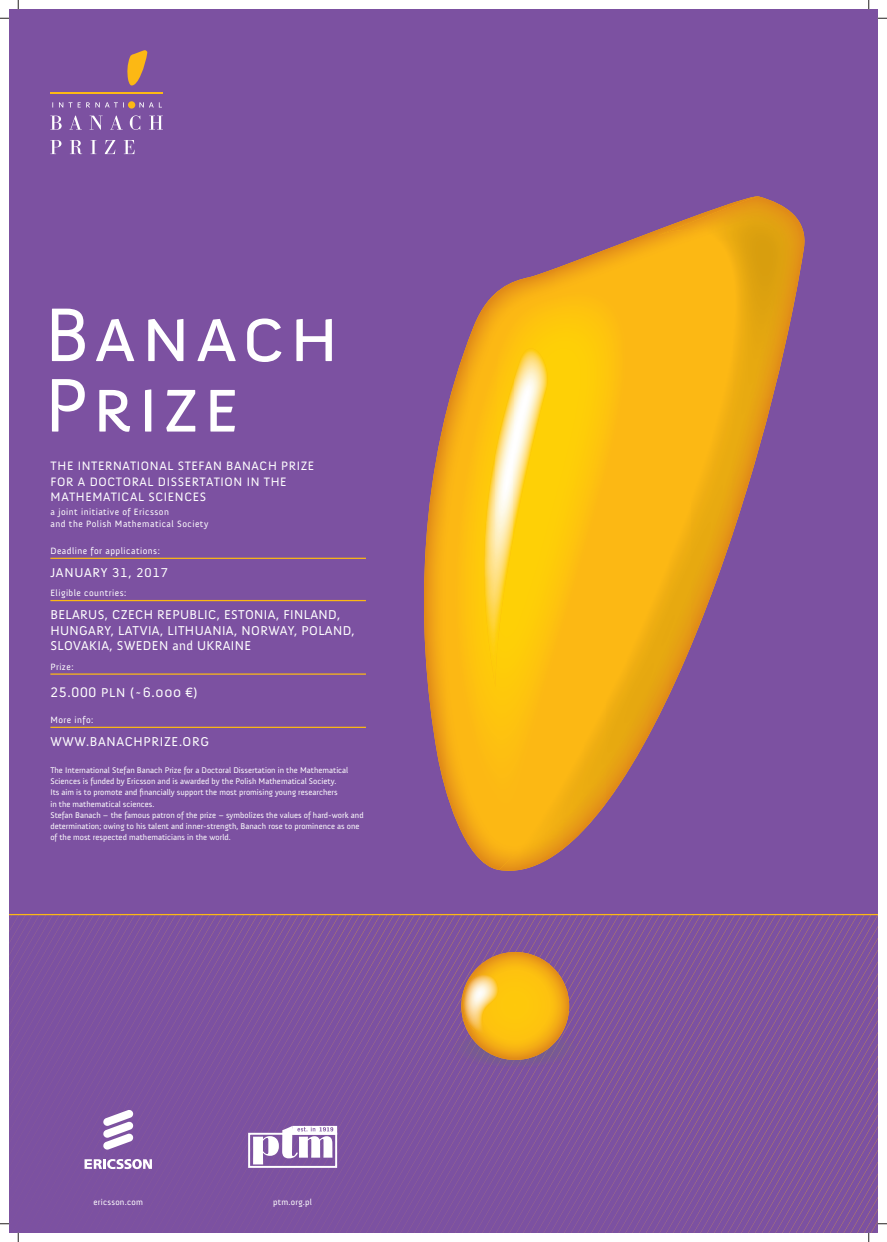
<style>
.page{position:relative;width:887px;height:1242px;background:#fff}
.page>*{position:absolute;margin:0;border:0;box-sizing:border-box;transform-origin:0 0}
.t1{font:77.69px/70.4px "Anivers SC";letter-spacing:.06em;color:#fff}
.t2{font:14.19px "Anivers";color:#fff}
.t3{font:13.12px/15.6px "Anivers";letter-spacing:.03em;color:#fff}
.t4{font:13.12px "Anivers";letter-spacing:.05em;color:#fff}
.t5{font:12.5px/15.6px "Anivers";letter-spacing:.05em;color:#fff}
.t6{font:9.38px/11.2px "Anivers";letter-spacing:.05em;color:#fff}
.t7{font:9.31px "Anivers";letter-spacing:.05em;color:#fff}
.t8{font:8.75px "Anivers";letter-spacing:.025em;color:#fff}
.t9{font:8.44px/11.2px "Anivers";color:#fff}
.s1{font-size:13.12px}
.s2{font-size:13.75px}
</style>
<div class="page">
<div style="left:9px;top:9px;width:868px;height:1223px;background:#7c51a1"></div>
<svg style="left:333px;top:915px;width:544px;height:317px"></svg>
<hr style="left:9px;top:913px;width:868px;height:2px;background:#fcb814">
<img style="left:450px;top:1033px;width:131px;height:35px">
<img style="left:451px;top:1033px;width:128px;height:35px">
<img style="left:461px;top:951px;width:108px;height:108px">
<div style="left:686px;top:217px;width:43px;height:249px;background:#fcb814"></div>
<div style="left:620px;top:219px;width:66px;height:359px;background:#fcb814"></div>
<img style="left:555px;top:244px;width:65px;height:46px">
<img style="left:729px;top:286px;width:3px;height:45px">
<img style="left:489px;top:268px;width:66px;height:40px">
<img style="left:468px;top:300px;width:21px;height:100px">
<img style="left:489px;top:308px;width:8px;height:23px">
<img style="left:446px;top:341px;width:22px;height:501px">
<img style="left:489px;top:331px;width:8px;height:3px">
<img style="left:424px;top:413px;width:22px;height:378px">
<div style="left:599px;top:489px;width:21px;height:212px;background:#fcb814"></div>
<img style="left:685px;top:466px;width:5px;height:35px">
<div style="left:577px;top:577px;width:22px;height:166px;background:#fcb814"></div>
<div style="left:555px;top:644px;width:22px;height:136px;background:#fcb814"></div>
<img style="left:620px;top:578px;width:27px;height:45px">
<img style="left:620px;top:623px;width:6px;height:34px">
<img style="left:540px;top:713px;width:15px;height:102px">
<img style="left:467px;top:776px;width:22px;height:90px">
<img style="left:511px;top:820px;width:9px;height:26px">
<img style="left:489px;top:820px;width:22px;height:50px">
<img style="left:690px;top:196px;width:114px;height:45px">
<img style="left:649px;top:222px;width:41px;height:16px">
<img style="left:717px;top:241px;width:87px;height:45px">
<img style="left:732px;top:286px;width:64px;height:112px">
<img style="left:711px;top:331px;width:21px;height:264px">
<img style="left:732px;top:398px;width:41px;height:90px">
<img style="left:690px;top:434px;width:21px;height:214px">
<img style="left:668px;top:501px;width:22px;height:194px">
<img style="left:732px;top:488px;width:15px;height:47px">
<img style="left:647px;top:558px;width:22px;height:180px">
<img style="left:626px;top:600px;width:21px;height:174px">
<img style="left:605px;top:657px;width:21px;height:148px">
<img style="left:583px;top:701px;width:22px;height:129px">
<img style="left:562px;top:743px;width:22px;height:106px">
<img style="left:541px;top:780px;width:21px;height:83px">
<img style="left:520px;top:815px;width:21px;height:54px">
<img style="left:499px;top:846px;width:21px;height:24px">
<img style="left:497px;top:290px;width:130px;height:88px">
<img style="left:475px;top:334px;width:22px;height:486px">
<img style="left:540px;top:378px;width:87px;height:111px">
<img style="left:454px;top:400px;width:22px;height:376px">
<img style="left:519px;top:454px;width:21px;height:366px">
<img style="left:497px;top:536px;width:22px;height:284px">
<img style="left:540px;top:489px;width:65px;height:88px">
<img style="left:540px;top:577px;width:39px;height:67px">
<img style="left:540px;top:643px;width:20px;height:70px">
<img style="left:514px;top:348px;width:34px;height:106px">
<img style="left:494px;top:369px;width:20px;height:318px">
<img style="left:484px;top:455px;width:11px;height:228px">
<img style="left:514px;top:454px;width:17px;height:82px">
<img style="left:463px;top:974px;width:35px;height:61px">
<hr style="left:50px;top:557px;width:316px;height:2px;background:#fcb814">
<hr style="left:50px;top:600px;width:316px;height:1px;background:#fcb814">
<hr style="left:50px;top:673px;width:316px;height:1px;background:#fcb814">
<hr style="left:50px;top:726px;width:316px;height:1px;background:#fcb814">
<svg style="left:103px;top:1110px;width:31px;height:39px"></svg>
<svg style="left:85px;top:1159px;width:67px;height:10px"></svg>
<svg style="left:59px;top:102px;width:4px;height:5px"></svg>
<svg style="left:69px;top:102px;width:55px;height:5px"></svg>
<svg style="left:139px;top:102px;width:23px;height:5px"></svg>
<svg style="left:50px;top:116px;width:12px;height:14px"></svg>
<svg style="left:69px;top:116px;width:13px;height:14px"></svg>
<svg style="left:90px;top:116px;width:12px;height:14px"></svg>
<svg style="left:110px;top:116px;width:13px;height:14px"></svg>
<svg style="left:130px;top:115px;width:10px;height:15px"></svg>
<svg style="left:149px;top:116px;width:14px;height:14px"></svg>
<hr style="left:51px;top:93px;width:112px;height:1px;background:#fcb814">
<div style="left:128px;top:101px;width:7px;height:8px;background:#fcb814;border-radius:50%"></div>
<svg style="left:127px;top:50px;width:21px;height:36px"></svg>
<svg style="left:50px;top:140px;width:11px;height:14px"></svg>
<svg style="left:70px;top:140px;width:12px;height:14px"></svg>
<svg style="left:91px;top:140px;width:5px;height:14px"></svg>
<svg style="left:105px;top:140px;width:10px;height:14px"></svg>
<svg style="left:124px;top:140px;width:11px;height:14px"></svg>
<svg style="left:248px;top:1125px;width:89px;height:42px"></svg>
<svg style="left:868px;top:0;width:2px;height:9px"></svg>
<svg style="left:868px;top:1232px;width:2px;height:9px"></svg>
<h1 class="t1" style="left:45px;top:301px;width:295px">Banach<br>Prize</h1>
<h3 class="t5" style="left:51px;top:459px;width:265px">THE INTERNATIONAL STEFAN BANACH PRIZE<br>FOR A DOCTORAL DISSERTATION IN THE<br>MATHEMATICAL SCIENCES</h3>
<p class="t6" style="left:51px;top:507px;width:159px">a joint initiative of Ericsson<br>and the Polish Mathematical Society</p>
<p class="t6" style="left:50px;top:546px;width:111px">Deadline for applications:</p>
<h3 class="t4" style="left:50px;top:567px;width:119px">JANUARY 31, 2017</h3>
<p class="t7" style="left:50px;top:589px;width:77px">Eligible countries:</p>
<h3 class="t3" style="left:50px;top:608px;width:306px">BELARUS, CZECH REPUBLIC, ESTONIA, FINLAND,<br>HUNGARY, LATVIA, LITHUANIA, NORWAY, POLAND,<br>SLOVAKIA, SWEDEN and UKRAINE</h3>
<p class="t7" style="left:50px;top:663px;width:25px">Prize:</p>
<h2 class="t2" style="left:50px;top:686px;width:149px">25.000 <span class="s1">PLN</span> (˜6.000 <span class="s2">€</span>)</h2>
<p class="t7" style="left:50px;top:716px;width:44px">More info:</p>
<h3 class="t4" style="left:50px;top:736px;width:160px">WWW.BANACHPRIZE.ORG</h3>
<p class="t9" style="left:50px;top:765px;width:315px">The International Stefan Banach Prize for a Doctoral Dissertation in the Mathematical Sciences is funded by Ericsson and is awarded by the Polish Mathematical Society.<br>Its aim is to promote and financially support the most promising young researchers<br>in the mathematical sciences.<br>Stefan Banach – the famous patron of the prize – symbolizes the values of hard-work and determination; owing to his talent and inner-strength, Banach rose to prominence as one of the most respected mathematicians in the world.</p>
<p class="t8" style="left:94px;top:1198px;width:51px">ericsson.com</p>
<p class="t8" style="left:273px;top:1198px;width:40px">ptm.org.pl</p>
</div>
